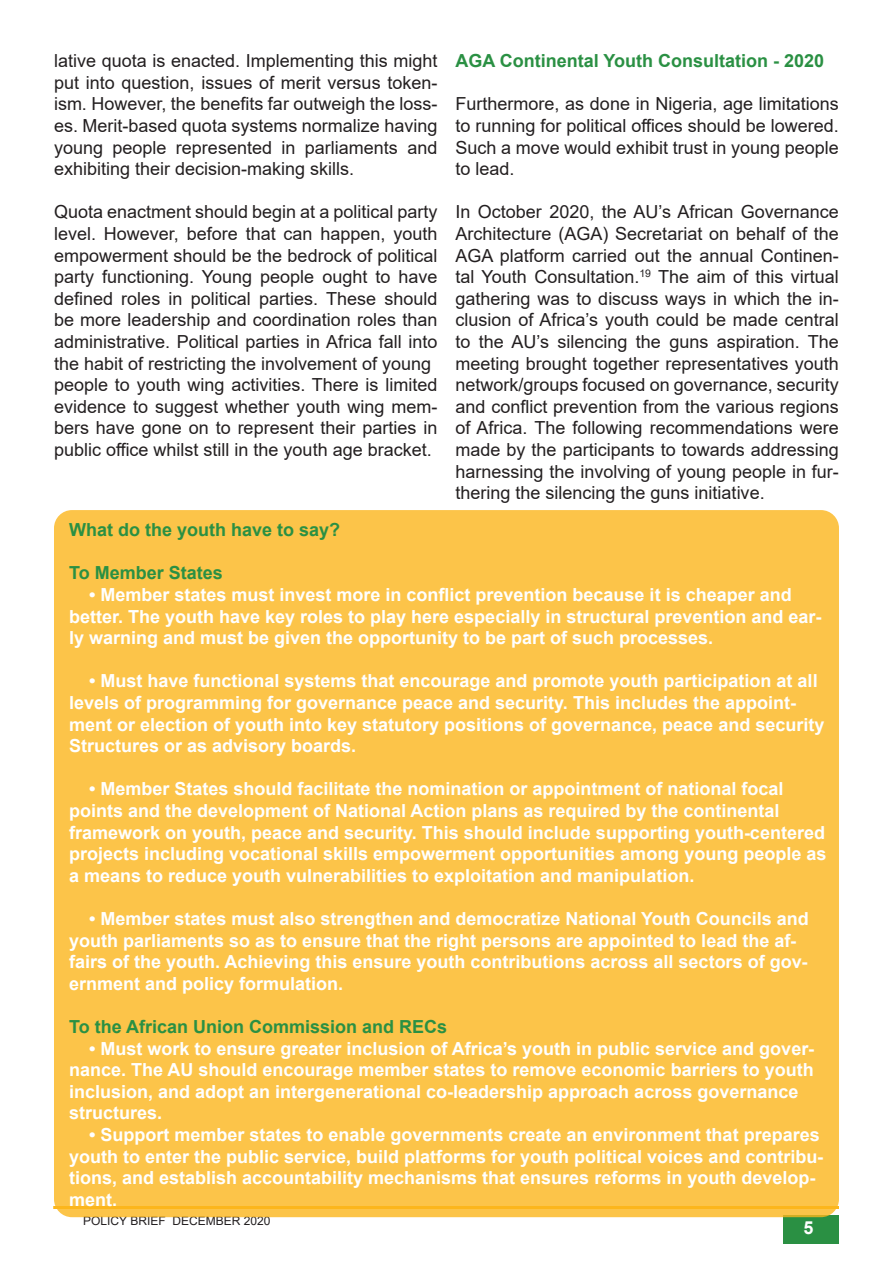
<style>
.page{position:relative;width:893px;height:1263px;background:#fff}
.page>*{position:absolute;margin:0;border:0;box-sizing:border-box;transform-origin:0 0}
.t1{font:700 18px/21.6px "Arial";color:#fff}
.t2{font:18px/21.6px "Arial";color:#231f20;text-align:justify}
.t3{font:700 18px "Arial";color:#2a9043}
.t4{font:12px "Arial";color:#231f20}
</style>
<div class="page">
<div style="left:783px;top:1215px;width:56px;height:28px;background:#2a9043"></div>
<div style="left:54px;top:510px;width:785px;height:707px;background:#fcc449;border-radius:18px"></div>
<p class="t2" style="left:54px;top:50px;width:385px">lative quota is enacted. Implementing this might put into question, issues of merit versus token&shy;ism. However, the benefits far outweigh the loss&shy;es. Merit-based quota systems normalize having young people represented in parliaments and exhibiting their decision-making skills.</p>
<p class="t2" style="left:54px;top:201px;width:385px;text-align:left">Quota enactment should begin at a political party level. However, before that can happen, youth empowerment should be the bedrock of political party functioning. Young people ought to have defined roles in political parties. These should be more leadership and coordination roles than administrative. Political parties in Africa fall into the habit of restricting the involvement of young people to youth wing activities. There is limited evidence to suggest whether youth wing mem&shy;bers have gone on to represent their parties in public office whilst still in the youth age bracket.</p>
<p class="t3" style="left:455px;top:48px;width:370px">AGA Continental Youth Consultation - 2020</p>
<p class="t2" style="left:455px;top:93px;width:385px">Furthermore, as done in Nigeria, age limitations to running for political offices should be lowered.<br>Such a move would exhibit trust in young people to lead.</p>
<p class="t2" style="left:455px;top:201px;width:385px">In October 2020, the AU’s African Governance Architecture (AGA) Secretariat on behalf of the AGA platform carried out the annual Continen&shy;tal Youth Consultation.<sup>19</sup> The aim of this virtual gathering was to discuss ways in which the in&shy;clusion of Africa’s youth could be made central to the AU’s silencing the guns aspiration. The meeting brought together representatives youth network/groups focused on governance, security and conflict prevention from the various regions of Africa. The following recommendations were made by the participants to towards addressing harnessing the involving of young people in fur&shy;thering the silencing the guns initiative.</p>
<p class="t3" style="left:69px;top:517px;width:273px">What do the youth have to say?</p>
<p class="t3" style="left:69px;top:560px;width:155px">To Member States</p>
<p class="t1" style="left:69px;top:584px;width:754px;text-indent:20px">• Member states must invest more in conflict prevention because it is cheaper and better. The youth have key roles to play here especially in structural prevention and ear&shy;ly warning and must be given the opportunity to be part of such processes.</p>
<p class="t1" style="left:69px;top:670px;width:757px;text-indent:20px">• Must have functional systems that encourage and promote youth participation at all levels of programming for governance peace and security. This includes the appoint&shy;ment or election of youth into key statutory positions of governance, peace and security Structures or as advisory boards.</p>
<p class="t1" style="left:69px;top:778px;width:759px;text-indent:20px">• Member States should facilitate the nomination or appointment of national focal points and the development of National Action plans as required by the continental framework on youth, peace and security. This should include supporting youth-centered projects including vocational skills empowerment opportunities among young people as a means to reduce youth vulnerabilities to exploitation and manipulation.</p>
<p class="t1" style="left:69px;top:908px;width:741px;text-indent:20px">• Member states must also strengthen and democratize National Youth Councils and youth parliaments so as to ensure that the right persons are appointed to lead the af&shy;fairs of the youth. Achieving this ensure youth contributions across all sectors of gov&shy;ernment and policy formulation.</p>
<p class="t3" style="left:69px;top:1014px;width:380px">To the African Union Commission and RECs</p>
<p class="t1" style="left:69px;top:1038px;width:747px;text-indent:20px">• Must work to ensure greater inclusion of Africa’s youth in public service and gover&shy;nance. The AU should encourage member states to remove economic barriers to youth inclusion, and adopt an intergenerational co-leadership approach across governance structures.</p>
<p class="t1" style="left:69px;top:1124px;width:756px;text-indent:20px">• Support member states to enable governments create an environment that prepares youth to enter the public service, build platforms for youth political voices and contribu&shy;tions, and establish accountability mechanisms that ensures reforms in youth develop&shy;ment.</p>
<p class="t1" style="left:803px;top:1217px;width:12px">5</p>
<p class="t4" style="left:83px;top:1213px;width:189px">POLICY BRIEF DECEMBER 2020</p>
</div>
